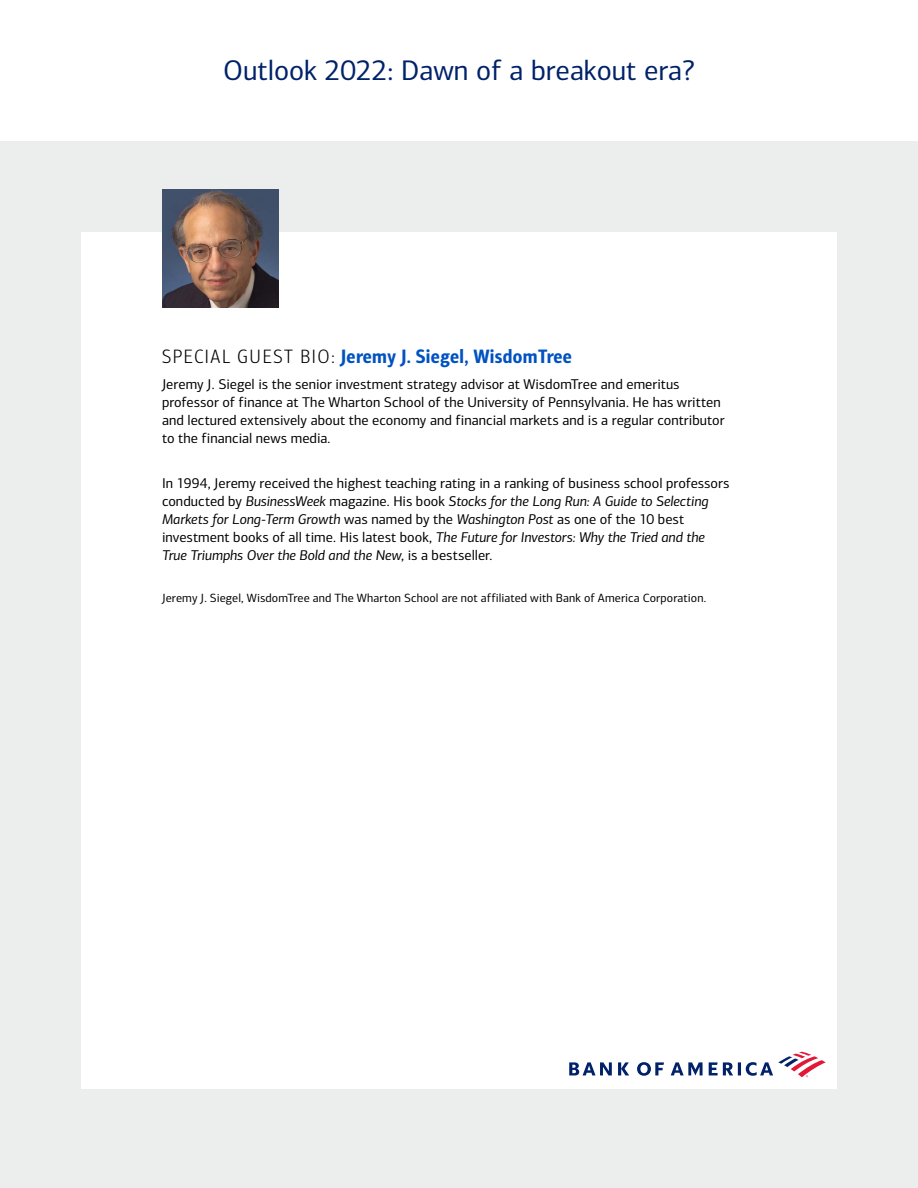
<style>
.page{position:relative;width:918px;height:1188px;background:#fff}
.page>*{position:absolute;margin:0;border:0;box-sizing:border-box;transform-origin:0 0}
.t1{font:28.5px "Connections";color:#00226a}
.t2{font:19.5px "Connections Cond Bld";letter-spacing:.02em;color:#0052c2}
.t3{font:14.25px/18px "Connections";color:#000}
.t4{font:12px "Connections";letter-spacing:.01em;color:#000}
.s1{font-family:"Connections Cond";font-weight:300;color:#000}
.s2{font-style:italic}
</style>
<div class="page">
<div style="left:0;top:141px;width:918px;height:1047px;background:#eceded"></div>
<div style="left:81px;top:232px;width:756px;height:857px;background:#fff"></div>
<svg style="left:569px;top:1052px;width:257px;height:25px"></svg>
<img style="left:162px;top:189px;width:117px;height:119px">
<h1 class="t1" style="left:223px;top:53px;width:473px">Outlook 2022: Dawn of a breakout era?</h1>
<h2 class="t2" style="left:162px;top:345px;width:411px"><span class="s1">SPECIAL GUEST BIO:</span> Jeremy J. Siegel, WisdomTree</h2>
<p class="t3" style="left:162px;top:375px;width:564px">Jeremy J. Siegel is the senior investment strategy advisor at WisdomTree and emeritus professor of finance at The Wharton School of the University of Pennsylvania. He has written and lectured extensively about the economy and financial markets and is a regular contributor to the financial news media.</p>
<p class="t3" style="left:162px;top:474px;width:569px">In 1994, Jeremy received the highest teaching rating in a ranking of business school professors conducted by <span class="s2">BusinessWeek</span> magazine. His book <span class="s2">Stocks for the Long Run: A Guide to Selecting Markets for Long-Term Growth</span> was named by the <span class="s2">Washington Post</span> as one of the 10 best investment books of all time. His latest book, <span class="s2">The Future for Investors: Why the Tried and the True Triumphs Over the Bold and the New</span>, is a bestseller.</p>
<p class="t4" style="left:162px;top:591px;width:546px">Jeremy J. Siegel, WisdomTree and The Wharton School are not affiliated with Bank of America Corporation.</p>
</div>
